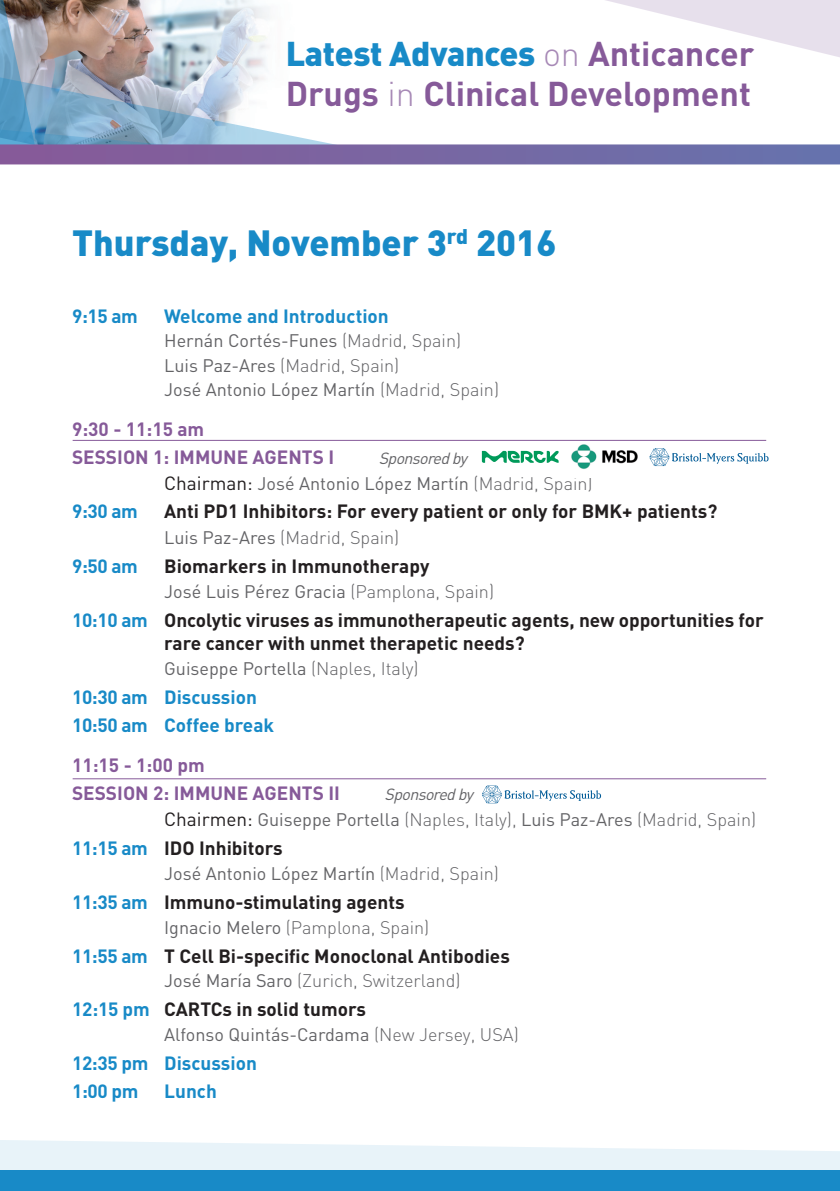
<style>
.page{position:relative;width:840px;height:1191px;background:#fff}
.page>*{position:absolute;margin:0;border:0;box-sizing:border-box;transform-origin:0 0}
.t1{font:900 36px "DIN";color:#188ac7}
.t2{font:700 34px/40.8px "DIN";color:#865a99}
.t3{font:700 19px/22.8px "DIN";color:#231f20}
.t4{font:700 19px/28.4px "DIN";color:#188ac7}
.t5{font:700 19px/28.4px "DIN";color:#865a99}
.t6{font:18px/24.4px "DIN";color:#636366}
.t7{font:300 18px "DIN";color:#636366}
.t8{font:italic 16px "DIN";color:#636366}
.s1{font-weight:900;color:#188ac7}
.s2{font-weight:300;color:#a789b6}
.s3{font-weight:300}
.s4{font-size:19px;color:#231f20}
.s5{font-weight:400}
.s6{color:#188ac7}
.s7{font-weight:400;font-size:19px;color:#231f20}
</style>
<div class="page">
<svg style="left:0;top:1140px;width:839px;height:30px;fill:#e8f3f9"></svg>
<div style="left:0;top:1170px;width:839px;height:21px;background:#188ac7"></div>
<svg style="left:605px;top:0;width:234px;height:57px"></svg>
<img style="left:0;top:0;width:332px;height:144px">
<div style="left:0;top:144px;width:839px;height:20px;background:linear-gradient(to right,#885998,#6773ad)"></div>
<hr style="left:73px;top:778px;width:692px;height:1px;background:#865a99">
<img style="left:568px;top:439px;width:71px;height:30px">
<svg style="left:649px;top:448px;width:119px;height:18px"></svg>
<svg style="left:481px;top:451px;width:77px;height:12px"></svg>
<div style="left:728px;top:464px;width:44px;height:7px;background:#fff"></div>
<hr style="left:73px;top:440px;width:692px;height:1px;background:#865a99">
<svg style="left:482px;top:785px;width:118px;height:19px"></svg>
<div style="left:561px;top:801px;width:40px;height:6px;background:#fff"></div>
<h2 class="t2" style="left:285px;top:31px;width:470px"><span class="s1">Latest Advances</span> <span class="s2">on</span> Anticancer<br>Drugs <span class="s2">in</span> Clinical Development</h2>
<h1 class="t1" style="left:72px;top:218px;width:485px">Thursday, November 3<sup>rd</sup> 2016</h1>
<p class="t4" style="left:72px;top:301px;width:67px">9:15 am</p>
<p class="t4" style="left:164px;top:301px;width:226px">Welcome and Introduction</p>
<p class="t6" style="left:164px;top:328px;width:336px">Hernán Cortés-Funes <span class="s3">(Madrid, Spain)<br></span>Luis Paz-Ares <span class="s3">(Madrid, Spain)<br></span>José Antonio López Martín <span class="s3">(Madrid, Spain)</span></p>
<p class="t5" style="left:72px;top:414px;width:134px">9:30 - 11:15 am<br>Session</p>
<p class="t5" style="left:153px;top:442px;width:41px">1: Immune</p>
<p class="t5" style="left:252px;top:442px;width:25px">Agents</p>
<p class="t5" style="left:328px;top:442px;width:7px">I</p>
<p class="t8" style="left:378px;top:448px;width:94px">Sponsoredby</p>
<p class="t6" style="left:164px;top:471px;width:430px"><span class="s4">Chairman:</span> José Antonio López Martín <span class="s3">(Madrid, Spain)</span></p>
<p class="t4" style="left:72px;top:496px;width:67px">9:30 am</p>
<p class="t3" style="left:164px;top:499px;width:554px">Anti PD1 Inhibitors: For every patient or only for BMK+ patients?</p>
<p class="t7" style="left:164px;top:526px;width:236px"><span class="s5">Luis Paz-Ares</span> (Madrid, Spain)</p>
<p class="t4" style="left:72px;top:550px;width:67px">9:50 am</p>
<p class="t3" style="left:164px;top:553px;width:266px">Biomarkers in Immunotherapy</p>
<p class="t6" style="left:164px;top:579px;width:331px">José Luis Pérez Gracia <span class="s3">(Pamplona, Spain)</span></p>
<p class="t3" style="left:164px;top:607px;width:600px;text-indent:-92px"><span class="s6">10:10 am</span> Oncolytic viruses as immunotherapeutic agents, new opportunities for rare cancer with unmet therapetic needs?</p>
<p class="t6" style="left:164px;top:656px;width:256px">Guiseppe Portella <span class="s3">(Naples, Italy)</span></p>
<p class="t4" style="left:72px;top:681px;width:203px">10:30 am Discussion<br>10:50 am Coffee break</p>
<p class="t5" style="left:72px;top:750px;width:134px">11:15 - 1:00 pm<br>Session</p>
<p class="t5" style="left:153px;top:778px;width:41px">2: Immune</p>
<p class="t5" style="left:252px;top:778px;width:25px">Agents</p>
<p class="t5" style="left:328px;top:778px;width:13px">II</p>
<p class="t8" style="left:384px;top:784px;width:94px">Sponsoredby</p>
<p class="t7" style="left:164px;top:808px;width:593px"><span class="s7">Chairmen:</span> <span class="s5">Guiseppe Portella</span> (Naples, Italy), <span class="s5">Luis Paz-Ares</span> (Madrid, Spain)</p>
<p class="t3" style="left:72px;top:835px;width:212px"><span class="s6">11:15 am</span> IDO Inhibitors</p>
<p class="t6" style="left:164px;top:861px;width:336px">José Antonio López Martín <span class="s3">(Madrid, Spain)</span></p>
<p class="t3" style="left:72px;top:889px;width:334px"><span class="s6">11:35 am</span> Immuno-stimulating agents</p>
<p class="t7" style="left:164px;top:916px;width:266px"><span class="s5">Ignacio Melero</span> (Pamplona, Spain)</p>
<p class="t3" style="left:72px;top:943px;width:439px"><span class="s6">11:55 am</span> T Cell Bi-specific Monoclonal Antibodies</p>
<p class="t7" style="left:164px;top:969px;width:298px"><span class="s5">José María Saro</span> (Zurich, Switzerland)</p>
<p class="t3" style="left:72px;top:996px;width:295px"><span class="s6">12:15 pm</span> CARTCs in solid tumors</p>
<p class="t6" style="left:164px;top:1022px;width:356px">Alfonso Quintás-Cardama <span class="s3">(New Jersey, USA)</span></p>
<p class="t4" style="left:72px;top:1048px;width:186px">12:35 pm Discussion<br>1:00 pm</p>
<p class="t4" style="left:164px;top:1076px;width:54px">Lunch</p>
</div>
